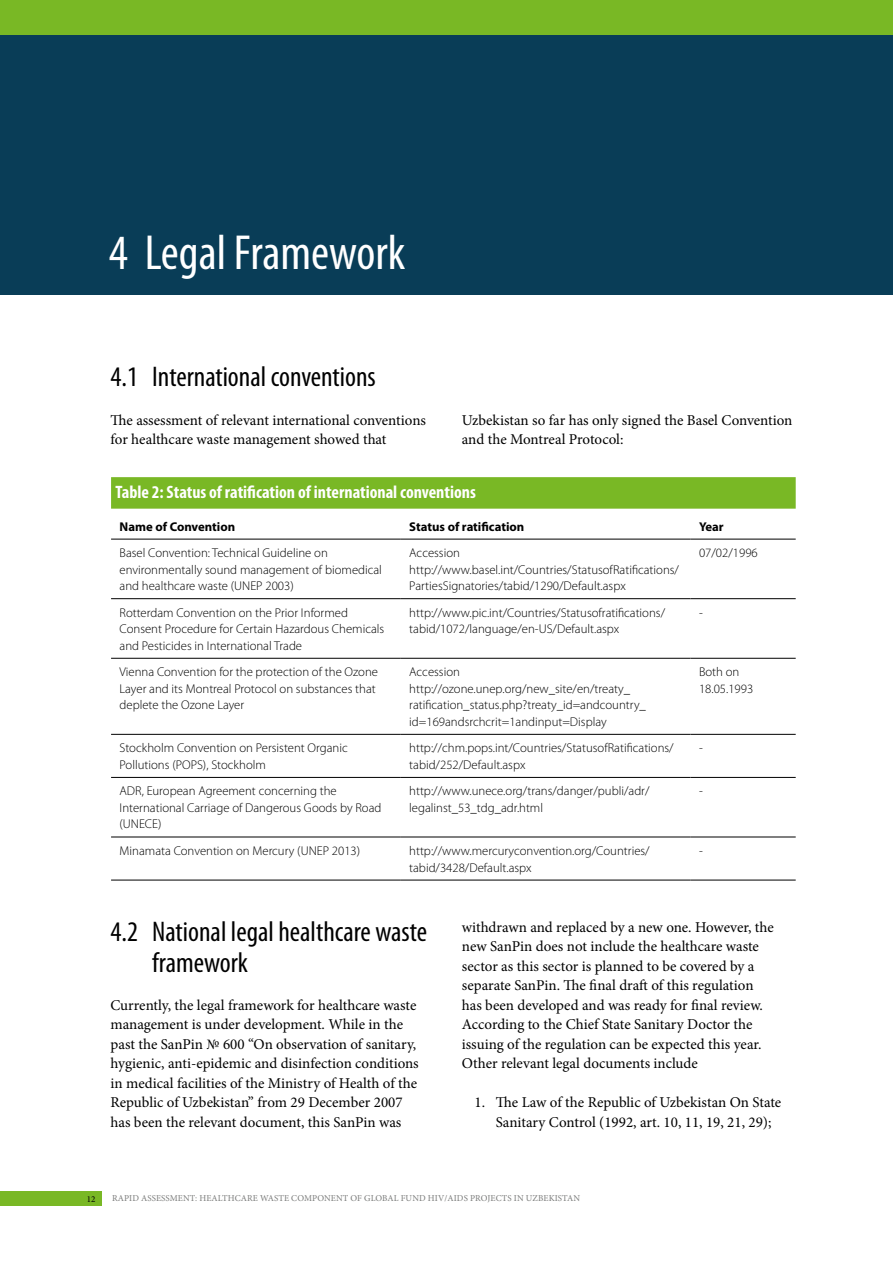
<style>
.page{position:relative;width:893px;height:1263px;background:#fff}
.page>*{position:absolute;margin:0;border:0;box-sizing:border-box;transform-origin:0 0}
.t1{font:condensed 49.5px "Myriad Pro";color:#fff}
.t2{font:condensed 28.5px/31.5px "Myriad Pro";color:#000}
.t3{font:700 condensed 18px "Myriad Pro";color:#fff}
.t4{font:15px/19.5px "Minion Pro";letter-spacing:-.005em;color:#000}
.t5{font:300 12.75px/16.5px "Myriad Pro";color:#000}
.t6{font:700 12.75px "Myriad Pro";color:#000}
.t7{font:9px "Minion Pro";letter-spacing:.01em;color:#7a7b7a}
.t8{font:9px "Minion Pro";color:#000}
</style>
<div class="page">
<div style="left:0;top:1191px;width:102px;height:15px;background:#79b825"></div>
<div style="left:0;top:0;width:893px;height:295px;background:#093d57"></div>
<div style="left:0;top:0;width:893px;height:35px;background:#79b825"></div>
<div style="left:111px;top:477px;width:685px;height:32px;background:#79b825"></div>
<hr style="left:111px;top:598px;width:290px;height:1px;background:#000">
<hr style="left:401px;top:598px;width:290px;height:1px;background:#000">
<hr style="left:691px;top:598px;width:105px;height:1px;background:#000">
<hr style="left:111px;top:658px;width:290px;height:1px;background:#000">
<hr style="left:401px;top:658px;width:290px;height:1px;background:#000">
<hr style="left:691px;top:658px;width:105px;height:1px;background:#000">
<hr style="left:111px;top:734px;width:290px;height:1px;background:#000">
<hr style="left:401px;top:734px;width:290px;height:1px;background:#000">
<hr style="left:691px;top:734px;width:105px;height:1px;background:#000">
<hr style="left:111px;top:777px;width:290px;height:1px;background:#000">
<hr style="left:401px;top:777px;width:290px;height:1px;background:#000">
<hr style="left:691px;top:777px;width:105px;height:1px;background:#000">
<hr style="left:111px;top:837px;width:290px;height:1px;background:#000">
<hr style="left:401px;top:837px;width:290px;height:1px;background:#000">
<hr style="left:691px;top:837px;width:105px;height:1px;background:#000">
<hr style="left:111px;top:880px;width:290px;height:1px;background:#000">
<hr style="left:401px;top:880px;width:290px;height:1px;background:#000">
<hr style="left:691px;top:880px;width:105px;height:1px;background:#000">
<hr style="left:111px;top:539px;width:290px;height:1px;background:#000">
<hr style="left:401px;top:539px;width:290px;height:1px;background:#000">
<hr style="left:691px;top:539px;width:105px;height:1px;background:#000">
<h1 class="t1" style="left:109px;top:225px;width:298px">4 Legal Framework</h1>
<h2 class="t2" style="left:111px;top:361px;width:267px">4.1 I nternational conventions</h2>
<p class="t4" style="left:111px;top:410px;width:317px">The assessment of relevant international conventions for healthcare waste management showed that</p>
<h3 class="t3" style="left:115px;top:482px;width:362px">Table 2: Status of ratification of international conventions</h3>
<p class="t6" style="left:120px;top:519px;width:117px">Name of Convention</p>
<p class="t6" style="left:409px;top:519px;width:117px">Status of ratification</p>
<p class="t6" style="left:699px;top:519px;width:26px">Year</p>
<p class="t5" style="left:120px;top:545px;width:264px">Basel Convention: Technical Guideline on environmentally sound management of biomedical and healthcare waste (UNEP 2003)</p>
<p class="t5" style="left:409px;top:545px;width:271px">Accession http://www.basel.int/Countries/StatusofRatifications/<br>PartiesSignatories/tabid/1290/Default.aspx</p>
<p class="t5" style="left:699px;top:545px;width:60px">07/02/1996</p>
<p class="t5" style="left:120px;top:604px;width:266px">Rotterdam Convention on the Prior Informed<br>Consent Procedure for Certain Hazardous Chemicals and Pesticides in International Trade</p>
<p class="t5" style="left:409px;top:604px;width:257px">http://www.pic.int/Countries/Statusofratifications/ tabid/1072/language/en-US/Default.aspx</p>
<p class="t5" style="left:699px;top:604px;width:5px">-</p>
<p class="t5" style="left:120px;top:664px;width:260px">Vienna Convention for the protection of the Ozone<br>Layer and its Montreal Protocol on substances that deplete the Ozone Layer</p>
<p class="t5" style="left:409px;top:664px;width:238px">Accession http://ozone.unep.org/new_site/en/treaty_ ratification_status.php?treaty_id=andcountry_ id=169andsrchcrit=1andinput=Display</p>
<p class="t5" style="left:699px;top:664px;width:56px">Both on<br>18.05.1993</p>
<p class="t5" style="left:120px;top:740px;width:230px">Stockholm Convention on Persistent Organic<br>Pollutions (POPS), Stockholm</p>
<p class="t5" style="left:409px;top:740px;width:266px">http://chm.pops.int/Countries/StatusofRatifications/ tabid/252/Default.aspx</p>
<p class="t5" style="left:699px;top:740px;width:5px">-</p>
<p class="t5" style="left:120px;top:783px;width:263px">ADR, European Agreement concerning the<br>International Carriage of Dangerous Goods by Road (UNECE)</p>
<p class="t5" style="left:409px;top:783px;width:242px">http://www.unece.org/trans/danger/publi/adr/ legalinst_53_tdg_adr.html</p>
<p class="t5" style="left:699px;top:783px;width:5px">-</p>
<p class="t5" style="left:119px;top:843px;width:242px">Minamata Convention on Mercury (UNEP 2013)</p>
<p class="t5" style="left:409px;top:843px;width:242px">http://www.mercuryconvention.org/Countries/ tabid/3428/Default.aspx</p>
<p class="t5" style="left:699px;top:843px;width:5px">-</p>
<p class="t4" style="left:462px;top:410px;width:332px">Uzbekistan so far has only signed the Basel Convention and the Montreal Protocol:</p>
<h2 class="t2" style="left:152px;top:916px;width:276px;text-indent:-42px">4.2 National legal healthcare waste framework</h2>
<p class="t4" style="left:111px;top:995px;width:310px">Currently, the legal framework for healthcare waste management is under development. While in the past the SanPin № 600 “On observation of sanitary, hygienic, anti-epidemic and disinfection conditions in medical facilities of the Ministry of Health of the Republic of Uzbekistan” from 29 December 2007 has been the relevant document, this SanPin was</p>
<p class="t4" style="left:462px;top:917px;width:313px">withdrawn and replaced by a new one. However, the new SanPin does not include the healthcare waste sector as this sector is planned to be covered by a separate SanPin. The final draft of this regulation has been developed and was ready for final review.<br>According to the Chief State Sanitary Doctor the issuing of the regulation can be expected this year.<br>Other relevant legal documents include</p>
<p class="t4" style="left:496px;top:1093px;width:287px;text-indent:-21px">1. The Law of the Republic of Uzbekistan On State<br>Sanitary Control (1992, art. 10, 11, 19, 21, 29);</p>
<p class="t8" style="left:87px;top:1193px;width:10px">12</p>
<p class="t7" style="left:112px;top:1192px;width:342px">Rapid Assessment: Healthcare Waste Component of Global Fund HIV/AIDS</p>
<p class="t7" style="left:470px;top:1192px;width:112px">Projects in Uzbekistan</p>
</div>
